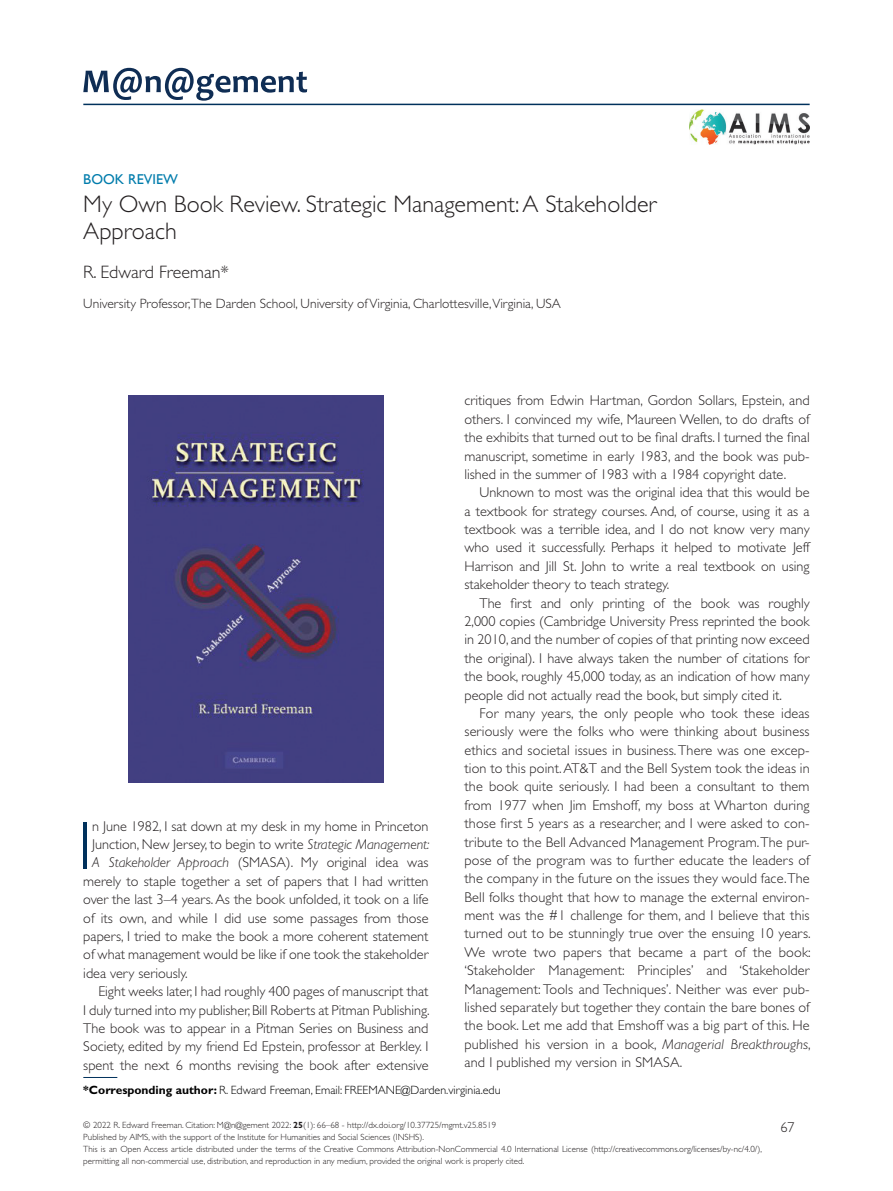
<style>
.page{position:relative;width:893px;height:1191px;background:#fff}
.page>*{position:absolute;margin:0;border:0;box-sizing:border-box;transform-origin:0 0}
.DropText{font:300 68.1px "Gill Sans Std";color:#00315c}
.AT{font:300 24px/27px "Gill Sans Std";color:#231f20}
.AU{font:300 18px "Gill Sans Std";color:#231f20}
.TXI{font:300 14.25px/18.3px "Gill Sans Std";color:#231f20;text-align:justify}
.DropText-2{font:300 14.25px "Gill Sans Std";color:#231f20}
.Review{font:14.25px "Gill Sans";color:#007cac}
.AFF{font:300 13.5px "Gill Sans Std";color:#231f20}
.TFN{font:300 12px "Gill Sans Std";color:#000}
.t1{font:300 9px/12px "Gill Sans Std";color:#231f20}
.s1{font-style:italic}
.s2{font-weight:700}
</style>
<div class="page">
<svg style="left:83px;top:68px;width:224px;height:33px"></svg>
<img style="left:690px;top:110px;width:120px;height:35px">
<hr style="left:83px;top:104px;width:727px;height:1px;background:#00315c">
<img style="left:128px;top:396px;width:255px;height:386px">
<hr style="left:83px;top:1077px;width:34px;height:1px;background:#00315c">
<p class="Review" style="left:83px;top:171px;width:96px">BOOK REVIEW</p>
<p class="AT" style="left:83px;top:191px;width:575px">My Own Book Review. Strategic Management: A Stakeholder<br>Approach</p>
<p class="AU" style="left:83px;top:262px;width:147px">R. Edward Freeman*</p>
<p class="AFF" style="left:83px;top:296px;width:479px">University Professor,The Darden School, University of Virginia, Charlottesville,Virginia, USA</p>
<p class="TXI" style="left:464px;top:391px;width:347px">critiques from Edwin Hartman, Gordon Sollars, Epstein, and others. I convinced my wife, Maureen Wellen, to do drafts of the exhibits that turned out to be final drafts. I turned the final manuscript, sometime in early 1983, and the book was pub&shy;lished in the summer of 1983 with a 1984 copyright date.</p>
<p class="TXI" style="left:464px;top:483px;width:347px;text-indent:15px">Unknown to most was the original idea that this would be a textbook for strategy courses. And, of course, using it as a textbook was a terrible idea, and I do not know very many who used it successfully. Perhaps it helped to motivate Jeff Harrison and Jill St. John to write a real textbook on using stakeholder theory to teach strategy.</p>
<p class="TXI" style="left:464px;top:594px;width:347px;text-indent:15px">The first and only printing of the book was roughly 2,000 copies (Cambridge University Press reprinted the book in 2010, and the number of copies of that printing now exceed the original). I have always taken the number of citations for the book, roughly 45,000 today, as an indication of how many people did not actually read the book, but simply cited it.</p>
<p class="TXI" style="left:464px;top:704px;width:348px;text-indent:15px">For many years, the only people who took these ideas seriously were the folks who were thinking about business ethics and societal issues in business. There was one excep&shy;tion to this point. AT&amp;T and the Bell System took the ideas in the book quite seriously. I had been a consultant to them from 1977 when Jim Emshoff, my boss at Wharton during those first 5 years as a researcher, and I were asked to con&shy;tribute to the Bell Advanced Management Program. The pur&shy;pose of the program was to further educate the leaders of the company in the future on the issues they would face.The Bell folks thought that how to manage the external environ&shy;ment was the #1 challenge for them, and I believe that this turned out to be stunningly true over the ensuing 10 years.<br>We wrote two papers that became a part of the book: ‘Stakeholder Management: Principles’ and ‘Stakeholder Management: Tools and Techniques’. Neither was ever pub&shy;lished separately but together they contain the bare bones of the book. Let me add that Emshoff was a big part of this. He published his version in a book, <span class="s1">Managerial Breakthroughs</span>, and I published my version in SMASA.</p>
<p class="TFN" style="left:83px;top:1083px;width:419px"><span class="s2">*Corresponding author:</span> R. Edward Freeman, Email: FREEMANE@Darden.virginia.edu</p>
<p class="DropText" style="left:78px;top:808px;width:16px">I</p>
<p class="DropText-2" style="left:92px;top:818px;width:338px">n June 1982, I sat down at my desk in my home in Princeton</p>
<p class="DropText-2" style="left:92px;top:836px;width:339px">Junction, New Jersey, to begin to write <span class="s1">Strategic Management:</span></p>
<p class="DropText-2" style="left:92px;top:854px;width:338px"><span class="s1">A Stakeholder Approach</span> (SMASA). My original idea was</p>
<p class="DropText-2" style="left:83px;top:873px;width:347px">merely to staple together a set of papers that I had written</p>
<p class="DropText-2" style="left:83px;top:891px;width:347px">over the last 3–4 years. As the book unfolded, it took on a life</p>
<p class="DropText-2" style="left:83px;top:909px;width:347px">of its own, and while I did use some passages from those</p>
<p class="DropText-2" style="left:83px;top:928px;width:347px">papers, I tried to make the book a more coherent statement</p>
<p class="DropText-2" style="left:83px;top:946px;width:347px">of what management would be like if one took the stakeholder</p>
<p class="DropText-2" style="left:83px;top:965px;width:106px">idea very seriously.</p>
<p class="TXI" style="left:83px;top:982px;width:348px;text-indent:15px">Eight weeks later, I had roughly 400 pages of manuscript that I duly turned into my publisher, Bill Roberts at Pitman Publishing.<br>The book was to appear in a Pitman Series on Business and Society, edited by my friend Ed Epstein, professor at Berkley. I spent the next 6 months revising the book after extensive</p>
<p class="t1" style="left:83px;top:1119px;width:680px">© 2022 R. Edward Freeman. Citation: M@n@gement 2022: <span class="s2">25</span>(1): 66–68 - http://dx.doi.org/10.37725/mgmt.v25.8519<br>Published by AIMS, with the support of the Institute for Humanities and Social Sciences (INSHS).<br>This is an Open Access article distributed under the terms of the Creative Commons Attribution-NonCommercial 4.0 International License (http://creativecommons.org/licenses/by-nc/4.0/), permitting all non-commercial use, distribution, and reproduction in any medium, provided the original work is properly cited.</p>
<p class="TXI" style="left:780px;top:1118px;width:16px">67</p>
</div>
